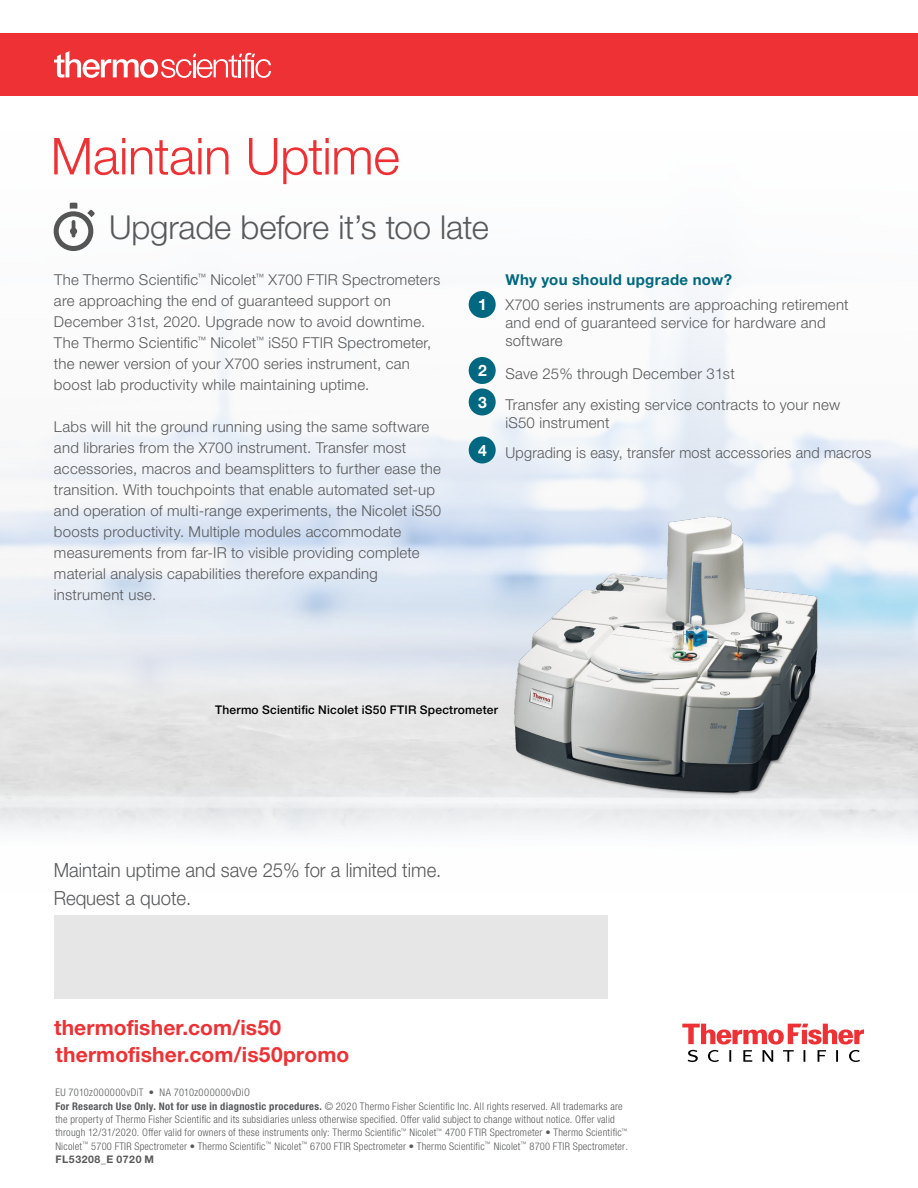
<style>
.page{position:relative;width:918px;height:1188px;background:#fff}
.page>*{position:absolute;margin:0;border:0;box-sizing:border-box;transform-origin:0 0}
.t1{font:300 51px "Helvetica Neue LTW1 G";letter-spacing:-.01em;color:#ee3134}
.t2{font:300 33px "Helvetica Neue LTW1 G";letter-spacing:-.005em;color:#58595b}
.t3{font:700 21px/27px "Helvetica Neue LTW1 G";letter-spacing:.005em;color:#ee3134}
.t4{font:300 19.5px/27.2px "Helvetica Neue LTW1 G";color:#58595b;scale:.95 1}
.t5{font:700 15.75px/31.5px "Helvetica Neue LTW1 G";color:#fff}
.t6{font:300 15px/21px "Helvetica Neue LTW1 G";letter-spacing:.015em;color:#58595b}
.t7{font:300 15px "Helvetica Neue LTW1 G";letter-spacing:.015em;color:#58595b;scale:.96 1}
.t8{font:700 15px "Helvetica Neue LTW1 G";letter-spacing:.025em;color:#006880}
.t9{font:500 12px "Helvetica Neue LTW1 G";letter-spacing:.015em;color:#000}
.t10{font:300 condensed 10.5px/13.4px "Helvetica Neue LTW1 G";letter-spacing:.02em;color:#58595b}
.s1{font-weight:700}
.s2{font-weight:700;font-stretch:normal}
</style>
<div class="page">
<img style="left:0;top:202px;width:918px;height:392px">
<div style="left:54px;top:915px;width:554px;height:84px;background:#e6e6e6"></div>
<svg style="left:682px;top:1024px;width:182px;height:38px"></svg>
<img style="left:472px;top:484px;width:394px;height:349px">
<div style="left:469px;top:291px;width:27px;height:27px;background:#006880;border-radius:50%"></div>
<div style="left:469px;top:357px;width:27px;height:27px;background:#006880;border-radius:50%"></div>
<div style="left:469px;top:388px;width:27px;height:27px;background:#006880;border-radius:50%"></div>
<div style="left:469px;top:436px;width:27px;height:27px;background:#006880;border-radius:50%"></div>
<svg style="left:52px;top:203px;width:43px;height:48px"></svg>
<div style="left:0;top:33px;width:918px;height:63px;background:#ee3134"></div>
<svg style="left:54px;top:51px;width:217px;height:27px"></svg>
<h1 class="t1" style="left:51px;top:125px;width:351px">Maintain Uptime</h1>
<h2 class="t2" style="left:109px;top:207px;width:381px">Upgrade before it’s too late</h2>
<p class="t6" style="left:54px;top:269px;width:388px">The Thermo Scientific<sup>™</sup> Nicolet<sup>™</sup> X700 FTIR Spectrometers are approaching the end of guaranteed support on December 31st, 2020. Upgrade now to avoid downtime.<br>The Thermo Scientific<sup>™</sup> Nicolet<sup>™</sup> iS50 FTIR Spectrometer, the newer version of your X700 series instrument, can boost lab productivity while maintaining uptime.</p>
<p class="t6" style="left:54px;top:416px;width:389px">Labs will hit the ground running using the same software and libraries from the X700 instrument. Transfer most accessories, macros and beamsplitters to further ease the transition. With touchpoints that enable automated set-up and operation of multi-range experiments, the Nicolet iS50 boosts productivity. Multiple modules accommodate measurements from far-IR to visible providing complete material analysis capabilities therefore expanding instrument use.</p>
<p class="t8" style="left:505px;top:270px;width:228px">Why you should upgrade now?</p>
<p class="t6" style="left:505px;top:295px;width:345px;line-height:18px;text-indent:-27px">1. X700 series instruments are approaching retirement and end of guaranteed service for hardware and software</p>
<p class="t6" style="left:478px;top:363px;width:258px">2. Save 25% through December 31st</p>
<p class="t6" style="left:505px;top:395px;width:336px;line-height:18px;text-indent:-27px">3. Transfer any existing service contracts to your new iS50 instrument</p>
<p class="t7" style="left:478px;top:444px;width:411px">4. Upgrading is easy, transfer most accessories and macros</p>
<p class="t5" style="left:478px;top:289px;width:10px">1</p>
<p class="t5" style="left:478px;top:355px;width:10px">2<br>3</p>
<p class="t5" style="left:478px;top:434px;width:10px">4</p>
<p class="t9" style="left:215px;top:702px;width:284px">Thermo Scientific Nicolet iS50 FTIR Spectrometer</p>
<h3 class="t4" style="left:54px;top:857px;width:410px">Maintain uptime and save 25% for a limited time.<br>Request a quote.</h3>
<h3 class="t3" style="left:54px;top:1014px;width:297px">thermofisher.com/is50 thermofisher.com/is50promo</h3>
<p class="t10" style="left:55px;top:1086px;width:574px">EU 7010z000000vDiT • NA 7010z000000vDiO<br><span class="s1">For Research Use Only. Not for use in diagnostic procedures.</span> © 2020 Thermo Fisher Scientific Inc. All rights reserved. All trademarks are the property of Thermo Fisher Scientific and its subsidiaries unless otherwise specified. Offer valid subject to change without notice. Offer valid through 12/31/2020. Offer valid for owners of these instruments only: Thermo Scientific<sup>™</sup> Nicolet<sup>™</sup> 4700 FTIR Spectrometer • Thermo Scientific<sup>™ </sup>Nicolet<sup>™</sup> 5700 FTIR Spectrometer • Thermo Scientific<sup>™</sup> Nicolet<sup>™</sup> 6700 FTIR Spectrometer • Thermo Scientific<sup>™</sup> Nicolet<sup>™</sup> 8700 FTIR Spectrometer.<br><span class="s2">FL53208_E 0720 M</span></p>
</div>
